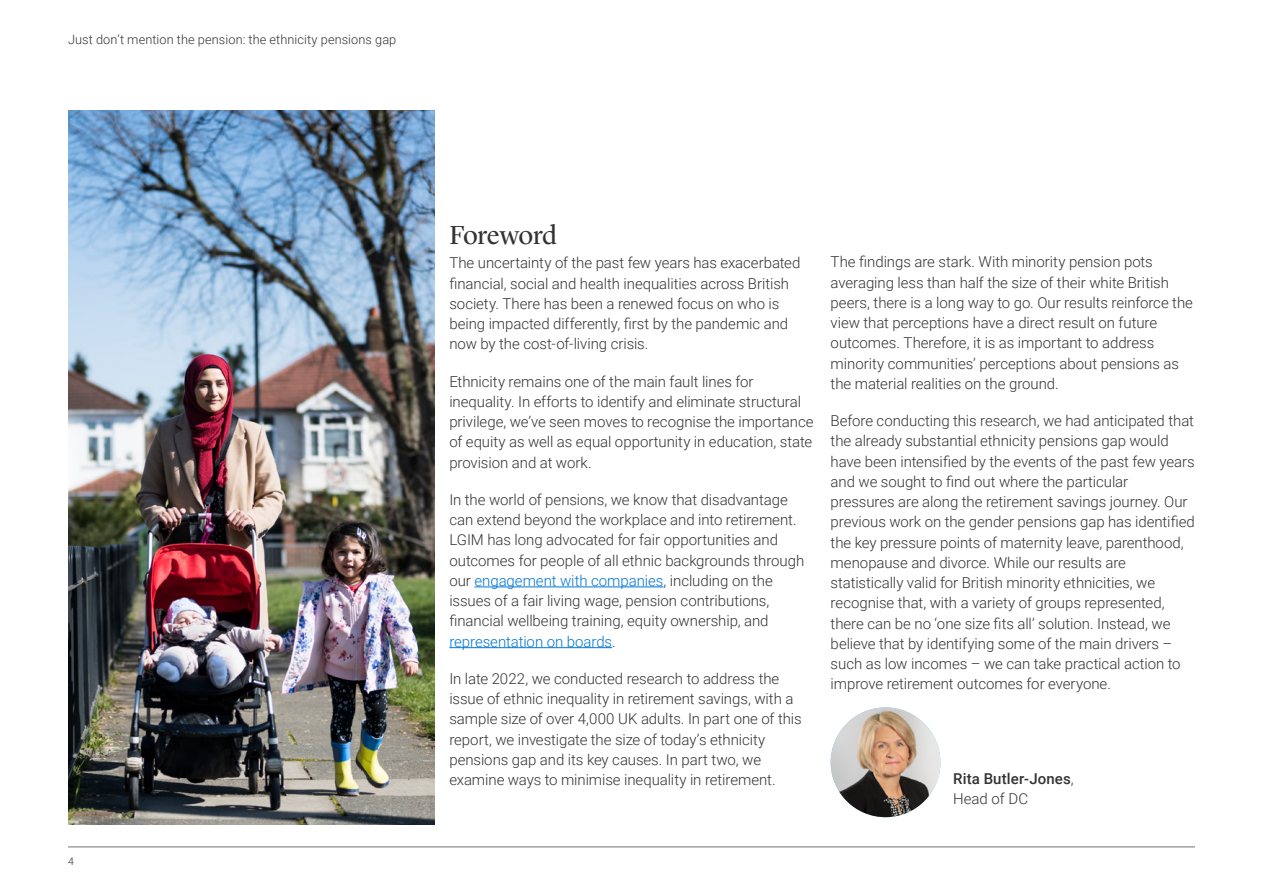
<style>
.page{position:relative;width:1263px;height:893px;background:#fff}
.page>*{position:absolute;margin:0;border:0;box-sizing:border-box;transform-origin:0 0}
.t1{font:27px "Lyon Display";letter-spacing:-.015em;color:#333}
.t2{font:300 15px/20.2px "Roboto";letter-spacing:-.005em;color:#333}
.t3{font:500 15px/20.2px "Roboto";letter-spacing:.01em;color:#333}
.t4{font:300 12.75px "Roboto";letter-spacing:.01em;color:#333}
.t5{font:300 10.5px "Roboto";color:#333}
.s1{color:#0076d6}
.s2{font-weight:300}
</style>
<div class="page">
<img style="left:68px;top:111px;width:366px;height:714px">
<hr style="left:474px;top:586px;width:189px;height:1px;background:#0076d6">
<hr style="left:449px;top:647px;width:163px;height:1px;background:#0076d6">
<img style="left:831px;top:707px;width:109px;height:110px;border-radius:55px">
<hr style="left:68px;top:846px;width:1127px;height:1px;background:#737373">
<p class="t4" style="left:68px;top:30px;width:330px">Just don’t mention the pension: the ethnicity pensions gap</p>
<p class="t5" style="left:68px;top:854px;width:7px">4</p>
<h2 class="t1" style="left:449px;top:215px;width:109px">Foreword</h2>
<p class="t2" style="left:449px;top:252px;width:353px">The uncertainty of the past few years has exacerbated financial, social and health inequalities across British society. There has been a renewed focus on who is being impacted differently, first by the pandemic and now by the cost-of-living crisis.</p>
<p class="t2" style="left:449px;top:370px;width:366px">Ethnicity remains one of the main fault lines for inequality. In efforts to identify and eliminate structural privilege, we’ve seen moves to recognise the importance of equity as well as equal opportunity in education, state provision and at work.</p>
<p class="t2" style="left:449px;top:489px;width:356px">In the world of pensions, we know that disadvantage can extend beyond the workplace and into retirement.<br>LGIM has long advocated for fair opportunities and outcomes for people of all ethnic backgrounds through our <span class="s1">engagement with companies</span>, including on the issues of a fair living wage, pension contributions, financial wellbeing training, equity ownership, and <span class="s1">representation on boards</span>.</p>
<p class="t2" style="left:449px;top:668px;width:354px">In late 2022, we conducted research to address the issue of ethnic inequality in retirement savings, with a sample size of over 4,000 UK adults. In part one of this report, we investigate the size of today’s ethnicity pensions gap and its key causes. In part two, we examine ways to minimise inequality in retirement.</p>
<p class="t2" style="left:831px;top:251px;width:364px">The findings are stark. With minority pension pots averaging less than half the size of their white British peers, there is a long way to go. Our results reinforce the view that perceptions have a direct result on future outcomes. Therefore, it is as important to address minority communities’ perceptions about pensions as the material realities on the ground.</p>
<p class="t2" style="left:831px;top:410px;width:366px">Before conducting this research, we had anticipated that the already substantial ethnicity pensions gap would have been intensified by the events of the past few years and we sought to find out where the particular pressures are along the retirement savings journey. Our previous work on the gender pensions gap has identified the key pressure points of maternity leave, parenthood, menopause and divorce. While our results are statistically valid for British minority ethnicities, we recognise that, with a variety of groups represented, there can be no ‘one size fits all’ solution. Instead, we believe that by identifying some of the main drivers – such as low incomes – we can take practical action to improve retirement outcomes for everyone.</p>
<p class="t3" style="left:953px;top:768px;width:122px">Rita Butler-Jones<span class="s2">,<br>Head of DC</span></p>
</div>
